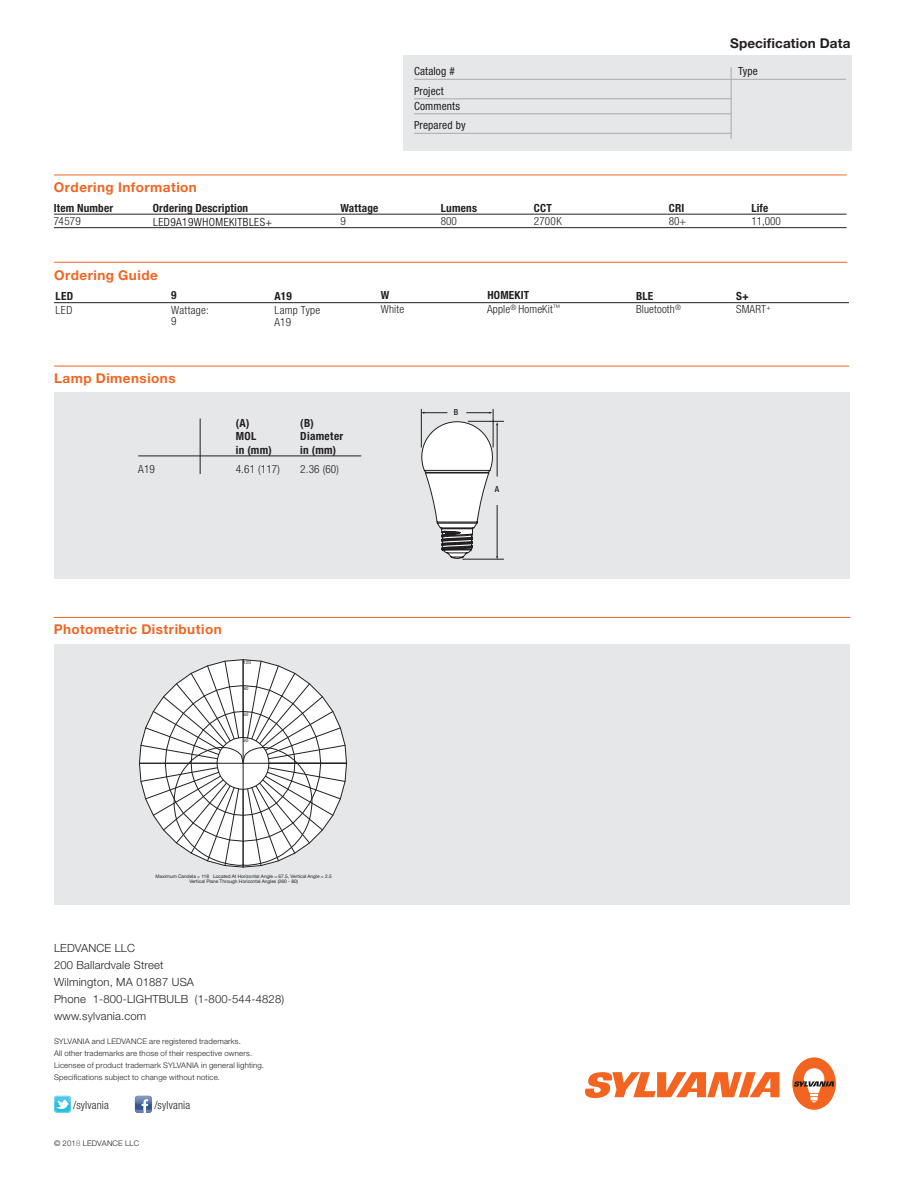
<style>
.page{position:relative;width:918px;height:1188px;background:#fff}
.page>*{position:absolute;margin:0;border:0;box-sizing:border-box;transform-origin:0 0}
.Letter_Tablehead_9_o{font:700 13.5px "Helvetica Neue LT Pro";letter-spacing:.035em;color:#f36421}
.Letter_Cover_Copy_He{font:700 13.5px "Helvetica Neue LT Pro";letter-spacing:.01em;color:#231f20}
.t1{font:300 11.25px/17px "Helvetica Neue LT Pro";letter-spacing:.015em;color:#231f20}
.Letter_Tablehead_7_5{font:700 condensed 11.25px "Helvetica Neue LT Pro";letter-spacing:.015em;color:#231f20}
.t2{font:300 condensed 11.25px "Helvetica Neue LT Pro";letter-spacing:.015em;color:#231f20}
.t3{font:300 condensed 11.25px/13.2px "Helvetica Neue LT Std";letter-spacing:.015em;color:#231f20}
.Spec_Box{font:condensed 11.25px "Helvetica Neue LT Pro";letter-spacing:.015em;color:#231f20}
.t4{font:300 condensed 11.25px "Helvetica Neue LT Std";letter-spacing:.04em;color:#000}
.t5{font:700 condensed 11.25px "Helvetica Neue LT Std";letter-spacing:.015em;color:#231f20}
.t6{font:500 condensed 8.4px "Helvetica Neue";color:#231f20}
.t7{font:300 7.8px "Helvetica Neue LT Pro";letter-spacing:.025em;color:#231f20}
.t8{font:4.8px/5.7px "Helvetica Neue LT Pro";color:#231f20;text-align:center}
.t9{font:4.65px "Helvetica Neue LT Pro";letter-spacing:.005em;color:#231f20}
.s1{font-family:"Helvetica Neue LT Std"}
.s2{font-weight:700}
.s3{font-family:"Helvetica Neue LT Std";font-weight:100}
</style>
<div class="page">
<div style="left:404px;top:56px;width:448px;height:95px;background:#e6e7e9"></div>
<hr style="left:414px;top:79px;width:432px;height:1px;background:#a8a9ad">
<hr style="left:414px;top:98px;width:317px;height:1px;background:#a8a9ad">
<hr style="left:414px;top:113px;width:317px;height:1px;background:#a8a9ad">
<hr style="left:414px;top:133px;width:317px;height:1px;background:#a8a9ad">
<hr style="left:731px;top:67px;width:1px;height:72px;background:#a8a9ad">
<div style="left:54px;top:392px;width:795px;height:187px;background:#e6e7e9"></div>
<hr style="left:138px;top:456px;width:223px;height:1px;background:#231f20">
<hr style="left:200px;top:418px;width:1px;height:56px;background:#231f20">
<hr style="left:54px;top:366px;width:795px;height:1px;background:#f36421">
<hr style="left:493px;top:409px;width:1px;height:38px;background:#231f20">
<hr style="left:468px;top:421px;width:36px;height:1px;background:#231f20">
<hr style="left:462px;top:559px;width:42px;height:1px;background:#231f20">
<hr style="left:421px;top:409px;width:1px;height:38px;background:#231f20">
<svg style="left:466px;top:412px;width:27px;height:2px"></svg>
<svg style="left:421px;top:412px;width:26px;height:2px"></svg>
<svg style="left:421px;top:421px;width:77px;height:139px"></svg>
<div style="left:54px;top:644px;width:796px;height:260px;background:#e6e7e9"></div>
<hr style="left:54px;top:617px;width:796px;height:1px;background:#f36421">
<svg style="left:139px;top:659px;width:208px;height:209px"></svg>
<svg style="left:585px;top:1072px;width:194px;height:26px"></svg>
<div style="left:792px;top:1057px;width:44px;height:53px;background:#f36421;border-radius:50%"></div>
<svg style="left:793px;top:1068px;width:41px;height:34px"></svg>
<svg style="left:54px;top:1096px;width:17px;height:17px"></svg>
<svg style="left:54px;top:1096px;width:17px;height:16px"></svg>
<svg style="left:135px;top:1096px;width:17px;height:17px"></svg>
<hr style="left:54px;top:175px;width:793px;height:1px;background:#f36421">
<hr style="left:54px;top:214px;width:793px;height:1px;background:#231f20">
<hr style="left:54px;top:227px;width:793px;height:1px;background:#231f20">
<hr style="left:54px;top:262px;width:793px;height:1px;background:#f36421">
<hr style="left:54px;top:302px;width:795px;height:1px;background:#231f20">
<p class="Letter_Cover_Copy_He" style="left:730px;top:35px;width:122px">Specification Data</p>
<p class="Spec_Box" style="left:414px;top:65px;width:42px">Catalog #</p>
<p class="Spec_Box" style="left:738px;top:65px;width:21px">Type</p>
<p class="Spec_Box" style="left:414px;top:84px;width:31px">Project</p>
<p class="Spec_Box" style="left:414px;top:99px;width:47px">Comments</p>
<p class="Spec_Box" style="left:414px;top:119px;width:53px">Prepared by</p>
<h1 class="Letter_Tablehead_9_o" style="left:54px;top:178px;width:145px">Ordering Information</h1>
<h2 class="Letter_Tablehead_7_5" style="left:54px;top:201px;width:61px">Item Number</h2>
<h2 class="Letter_Tablehead_7_5" style="left:153px;top:201px;width:97px">Ordering Description</h2>
<h2 class="Letter_Tablehead_7_5" style="left:340px;top:201px;width:40px">Wattage</h2>
<h2 class="Letter_Tablehead_7_5" style="left:441px;top:201px;width:38px">Lumens</h2>
<h2 class="Letter_Tablehead_7_5" style="left:534px;top:201px;width:19px">CCT</h2>
<h2 class="Letter_Tablehead_7_5" style="left:669px;top:201px;width:17px">CRI</h2>
<h2 class="Letter_Tablehead_7_5" style="left:751px;top:201px;width:19px">Life</h2>
<h2 class="t2" style="left:54px;top:215px;width:28px">74579</h2>
<h2 class="t2" style="left:340px;top:215px;width:7px">9</h2>
<h2 class="t2" style="left:441px;top:215px;width:18px">80<span class="s1">0</span></h2>
<h2 class="t2" style="left:534px;top:215px;width:29px">2700K</h2>
<h2 class="t2" style="left:669px;top:215px;width:19px">80<span class="s1">+</span></h2>
<h2 class="t2" style="left:751px;top:215px;width:31px"><span class="s1">11</span>,000</h2>
<h2 class="t4" style="left:153px;top:215px;width:121px">LED9A19WHOMEKITBLES+</h2>
<h1 class="Letter_Tablehead_9_o" style="left:54px;top:267px;width:105px">Ordering Guide</h1>
<h2 class="Letter_Tablehead_7_5" style="left:56px;top:289px;width:19px">LED</h2>
<h2 class="t5" style="left:171px;top:288px;width:7px">9</h2>
<h2 class="t5" style="left:275px;top:289px;width:19px">A19</h2>
<h2 class="t5" style="left:636px;top:289px;width:19px">BLE</h2>
<h2 class="t2" style="left:56px;top:303px;width:18px">LED</h2>
<h2 class="t2" style="left:171px;top:303px;width:39px">Wattage:</h2>
<h2 class="t2" style="left:275px;top:303px;width:47px">Lamp Type</h2>
<h2 class="t3" style="left:636px;top:303px;width:46px">Bluetooth<sup>®</sup></h2>
<h2 class="t3" style="left:171px;top:315px;width:7px">9</h2>
<h2 class="t3" style="left:275px;top:316px;width:18px">A19</h2>
<h2 class="t5" style="left:381px;top:288px;width:10px">W</h2>
<h2 class="t3" style="left:381px;top:303px;width:25px">White</h2>
<h2 class="t3" style="left:487px;top:288px;width:75px;line-height:14.5px"><span class="s2">HOMEKIT<br></span>Apple<sup>®</sup> HomeKit<sup>™</sup></h2>
<p class="Letter_Tablehead_9_o" style="left:54px;top:369px;width:123px">Lamp Dimensions</p>
<p class="Letter_Tablehead_7_5" style="left:236px;top:416px;width:15px">(A)</p>
<p class="Letter_Tablehead_7_5" style="left:300px;top:416px;width:15px">(B)</p>
<p class="Letter_Tablehead_7_5" style="left:236px;top:429px;width:22px">MOL</p>
<p class="Letter_Tablehead_7_5" style="left:300px;top:429px;width:45px">Diameter</p>
<p class="Letter_Tablehead_7_5" style="left:236px;top:443px;width:37px">in (mm)</p>
<p class="Letter_Tablehead_7_5" style="left:300px;top:443px;width:37px">in (mm)</p>
<p class="t2" style="left:138px;top:463px;width:18px">A19</p>
<p class="t2" style="left:300px;top:463px;width:40px">2.36 (60)</p>
<p class="Letter_Tablehead_9_o" style="left:54px;top:621px;width:170px">Photometric Distribution</p>
<p class="t9" style="left:243px;top:660px;width:9px">120</p>
<p class="t9" style="left:243px;top:685px;width:7px">90</p>
<p class="t9" style="left:243px;top:711px;width:7px">60</p>
<p class="t9" style="left:243px;top:737px;width:7px">30</p>
<p class="t8" style="left:156px;top:873px;width:178px">Maximum Candela = 118 Located At Horizontal Angle = 67.5, Vertical Angle = 2.5<br>Vertical Plane Through Horizontal Angles (260 - 80)</p>
<p class="t1" style="left:54px;top:939px;width:111px">LEDVANCE LLC<br>200 Ballardvale Street</p>
<p class="t1" style="left:54px;top:973px;width:142px">Wilmington, MA 01887 USA</p>
<p class="t1" style="left:54px;top:990px;width:232px">Phone 1-800-LIGHTBULB (1-800-544-4828)</p>
<p class="t1" style="left:54px;top:1007px;width:94px">www.sylvania.com</p>
<p class="t7" style="left:54px;top:1037px;width:188px">SYLVANIA and LEDVANCE are registered trademarks.</p>
<p class="t7" style="left:54px;top:1049px;width:200px">All other trademarks are those of their respective owners.</p>
<p class="t7" style="left:54px;top:1061px;width:211px">Licensee of product trademark SYLVANIA in general lighting.</p>
<p class="t7" style="left:54px;top:1072px;width:168px">Specifications subject to change without notice.</p>
<p class="t2" style="left:73px;top:1098px;width:37px">/sylvania</p>
<p class="t2" style="left:154px;top:1098px;width:37px">/sylvania</p>
<p class="t7" style="left:54px;top:1139px;width:87px">© 201<span class="s3">8</span> LEDVANCE LLC</p>
<p class="t6" style="left:454px;top:407px;width:6px">B</p>
<p class="t6" style="left:495px;top:484px;width:6px">A</p>
<h2 class="t3" style="left:736px;top:289px;width:36px"><span class="s2">S+<br></span>SMART<sup>+</sup></h2>
</div>
